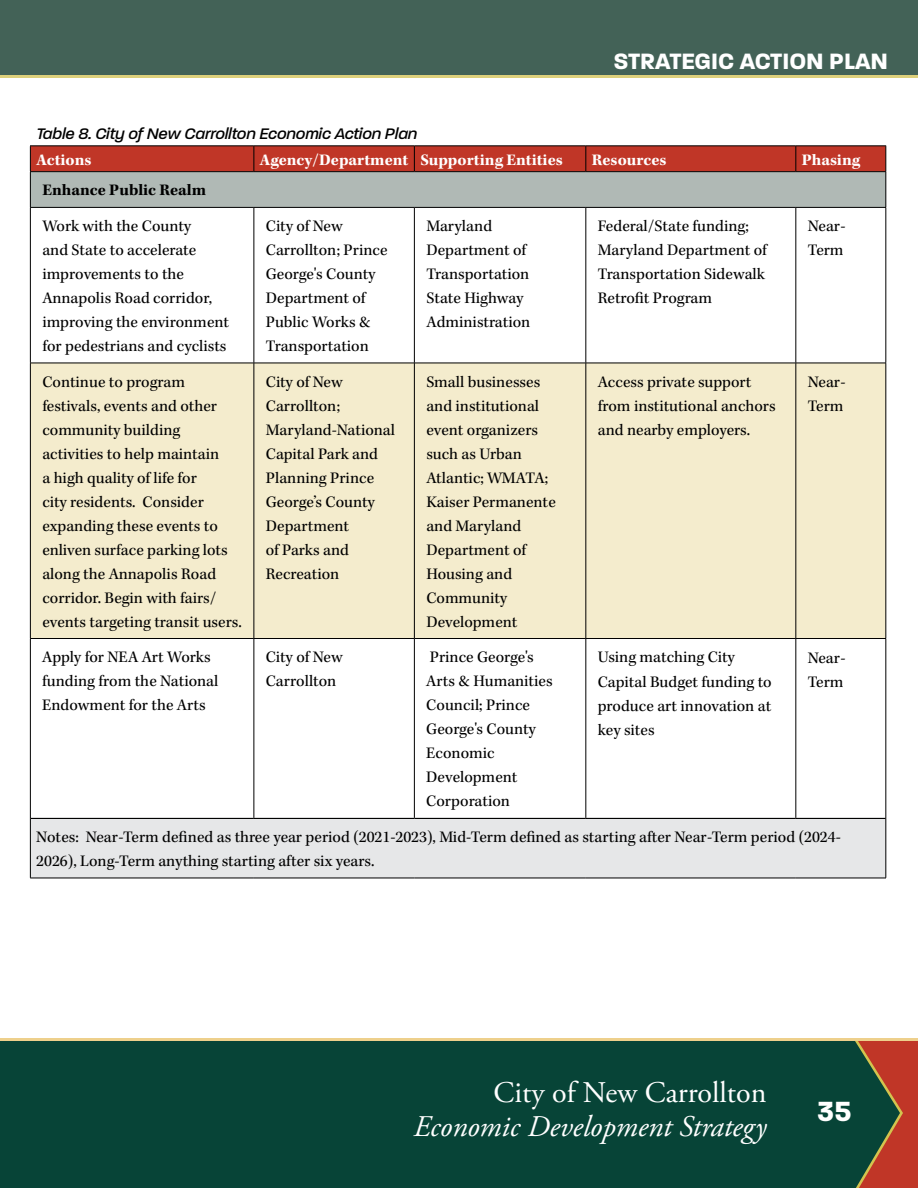
<style>
.page{position:relative;width:918px;height:1188px;background:#fff}
.page>*{position:absolute;margin:0;border:0;box-sizing:border-box;transform-origin:0 0}
.t1{font:italic 30px "Adobe Garamond Pro";color:#fff}
.t2{font:30px "Adobe Garamond Pro";color:#fff}
.t3{font:700 30px "Paralucent";color:#fff}
.t4{font:700 24px "Paralucent";color:#fff}
.t5{font:16.5px/24px "Kepler Std";color:#000}
.t6{font:700 16.5px "Kepler Std";color:#fff}
.t7{font:italic 500 16.5px "Paralucent";color:#000}
.t8{font:700 16.5px "Kepler Std";color:#000}
</style>
<div class="page">
<div style="left:0;top:0;width:918px;height:78px;background:#ddd07b"></div>
<div style="left:0;top:1038px;width:918px;height:150px;background:#074437"></div>
<svg style="left:855px;top:1041px;width:63px;height:147px"></svg>
<hr style="left:0;top:1038px;width:918px;height:3px;background:#eed08c">
<div style="left:0;top:0;width:918px;height:75px;background:#436257"></div>
<div style="left:30px;top:172px;width:856px;height:35px;background:#b0b9b5"></div>
<svg style="left:31px;top:208px;width:855px;height:610px"></svg>
<div style="left:31px;top:364px;width:855px;height:274px;background:#f4eccd"></div>
<div style="left:30px;top:818px;width:856px;height:60px;background:#e6e7e8"></div>
<hr style="left:30px;top:145px;width:224px;height:1px;background:#000">
<hr style="left:254px;top:145px;width:160px;height:1px;background:#000">
<hr style="left:414px;top:145px;width:172px;height:1px;background:#000">
<hr style="left:586px;top:145px;width:210px;height:1px;background:#000">
<hr style="left:796px;top:145px;width:90px;height:1px;background:#000">
<div style="left:30px;top:146px;width:856px;height:25px;background:#c03627"></div>
<hr style="left:30px;top:171px;width:224px;height:1px;background:#000">
<hr style="left:254px;top:171px;width:160px;height:1px;background:#000">
<hr style="left:414px;top:171px;width:172px;height:1px;background:#000">
<hr style="left:586px;top:171px;width:210px;height:1px;background:#000">
<hr style="left:796px;top:171px;width:90px;height:1px;background:#000">
<hr style="left:30px;top:172px;width:1px;height:35px;background:#000">
<hr style="left:886px;top:172px;width:1px;height:35px;background:#000">
<hr style="left:30px;top:207px;width:224px;height:1px;background:#000">
<hr style="left:30px;top:208px;width:1px;height:155px;background:#000">
<hr style="left:254px;top:207px;width:160px;height:1px;background:#000">
<hr style="left:254px;top:208px;width:1px;height:155px;background:#000">
<hr style="left:414px;top:207px;width:172px;height:1px;background:#000">
<hr style="left:414px;top:208px;width:1px;height:155px;background:#000">
<hr style="left:586px;top:207px;width:210px;height:1px;background:#000">
<hr style="left:586px;top:208px;width:1px;height:155px;background:#000">
<hr style="left:796px;top:207px;width:90px;height:1px;background:#000">
<hr style="left:796px;top:208px;width:1px;height:155px;background:#000">
<hr style="left:886px;top:208px;width:1px;height:155px;background:#000">
<hr style="left:30px;top:363px;width:224px;height:1px;background:#000">
<hr style="left:30px;top:363px;width:1px;height:275px;background:#000">
<hr style="left:254px;top:363px;width:160px;height:1px;background:#000">
<hr style="left:254px;top:363px;width:1px;height:275px;background:#000">
<hr style="left:414px;top:363px;width:172px;height:1px;background:#000">
<hr style="left:414px;top:363px;width:1px;height:275px;background:#000">
<hr style="left:586px;top:363px;width:210px;height:1px;background:#000">
<hr style="left:586px;top:363px;width:1px;height:275px;background:#000">
<hr style="left:796px;top:363px;width:90px;height:1px;background:#000">
<hr style="left:796px;top:363px;width:1px;height:275px;background:#000">
<hr style="left:886px;top:363px;width:1px;height:275px;background:#000">
<hr style="left:30px;top:638px;width:224px;height:1px;background:#000">
<hr style="left:30px;top:639px;width:1px;height:179px;background:#000">
<hr style="left:254px;top:638px;width:160px;height:1px;background:#000">
<hr style="left:254px;top:639px;width:1px;height:179px;background:#000">
<hr style="left:414px;top:638px;width:172px;height:1px;background:#000">
<hr style="left:414px;top:639px;width:1px;height:179px;background:#000">
<hr style="left:586px;top:638px;width:210px;height:1px;background:#000">
<hr style="left:586px;top:639px;width:1px;height:179px;background:#000">
<hr style="left:796px;top:638px;width:90px;height:1px;background:#000">
<hr style="left:796px;top:639px;width:1px;height:179px;background:#000">
<hr style="left:886px;top:639px;width:1px;height:179px;background:#000">
<hr style="left:30px;top:818px;width:1px;height:60px;background:#000">
<hr style="left:886px;top:818px;width:1px;height:60px;background:#000">
<hr style="left:30px;top:878px;width:224px;height:1px;background:#000">
<hr style="left:254px;top:878px;width:160px;height:1px;background:#000">
<hr style="left:414px;top:878px;width:172px;height:1px;background:#000">
<hr style="left:586px;top:878px;width:210px;height:1px;background:#000">
<hr style="left:796px;top:878px;width:90px;height:1px;background:#000">
<hr style="left:31px;top:818px;width:223px;height:1px;background:#000">
<hr style="left:254px;top:818px;width:160px;height:1px;background:#000">
<hr style="left:414px;top:818px;width:172px;height:1px;background:#000">
<hr style="left:586px;top:818px;width:210px;height:1px;background:#000">
<hr style="left:796px;top:818px;width:90px;height:1px;background:#000">
<h2 class="t4" style="left:614px;top:47px;width:276px">STRATEGIC ACTION PLAN</h2>
<p class="t7" style="left:36px;top:124px;width:382px">Table 8. City of New Carrollton Economic Action Plan</p>
<p class="t6" style="left:36px;top:150px;width:57px">Actions</p>
<p class="t6" style="left:260px;top:150px;width:305px">Agency/Department Supporting Entities</p>
<p class="t6" style="left:592px;top:150px;width:76px">Resources</p>
<p class="t6" style="left:802px;top:150px;width:60px">Phasing</p>
<p class="t8" style="left:42px;top:181px;width:165px">Enhance Public Realm</p>
<p class="t5" style="left:42px;top:214px;width:188px">Work with the County<br>and State to accelerate improvements to the<br>Annapolis Road corridor, improving the environment for pedestrians and cyclists</p>
<p class="t5" style="left:266px;top:215px;width:123px">City of New<br>Carrollton; Prince<br>George's County<br>Department of<br>Public Works &amp;<br>Transportation</p>
<p class="t5" style="left:426px;top:215px;width:105px">Maryland<br>Department of<br>Transportation<br>State Highway<br>Administration</p>
<p class="t5" style="left:598px;top:215px;width:171px">Federal/State funding;<br>Maryland Department of<br>Transportation Sidewalk<br>Retrofit Program</p>
<p class="t5" style="left:808px;top:215px;width:39px">Near-<br>Term</p>
<p class="t5" style="left:42px;top:370px;width:201px">Continue to program festivals, events and other community building activities to help maintain<br>a high quality of life for<br>city residents. Consider expanding these events to enliven surface parking lots along the Annapolis Road corridor. Begin with fairs/ events targeting transit users.</p>
<p class="t5" style="left:266px;top:370px;width:131px">City of New<br>Carrollton;<br>Maryland-National<br>Capital Park and<br>Planning Prince<br>George’s County<br>Department<br>of Parks and<br>Recreation</p>
<p class="t5" style="left:426px;top:370px;width:131px">Small businesses and institutional event organizers such as Urban<br>Atlantic; WMATA;<br>Kaiser Permanente and Maryland<br>Department of<br>Housing and<br>Community<br>Development</p>
<p class="t5" style="left:598px;top:370px;width:179px">Access private support from institutional anchors and nearby employers.</p>
<p class="t5" style="left:808px;top:370px;width:39px">Near-<br>Term</p>
<p class="t5" style="left:42px;top:646px;width:178px">Apply for NEA Art Works funding from the National<br>Endowment for the Arts</p>
<p class="t5" style="left:266px;top:646px;width:78px">City of New<br>Carrollton</p>
<p class="t5" style="left:426px;top:646px;width:128px">Prince George's<br>Arts &amp; Humanities<br>Council; Prince<br>George's County<br>Economic<br>Development<br>Corporation</p>
<p class="t5" style="left:598px;top:646px;width:176px">Using matching City<br>Capital Budget funding to produce art innovation at key sites</p>
<p class="t5" style="left:808px;top:646px;width:39px">Near-<br>Term</p>
<p class="t5" style="left:36px;top:826px;width:806px">Notes: Near-Term defined as three year period (2021-2023), Mid-Term defined as starting after Near-Term period (2024-<br>2026), Long-Term anything starting after six years.</p>
<h1 class="t2" style="left:494px;top:1074px;width:274px">City of New Carrollton</h1>
<h1 class="t1" style="left:413px;top:1109px;width:355px">Economic Development Strategy</h1>
<h1 class="t3" style="left:817px;top:1093px;width:36px">35</h1>
</div>
